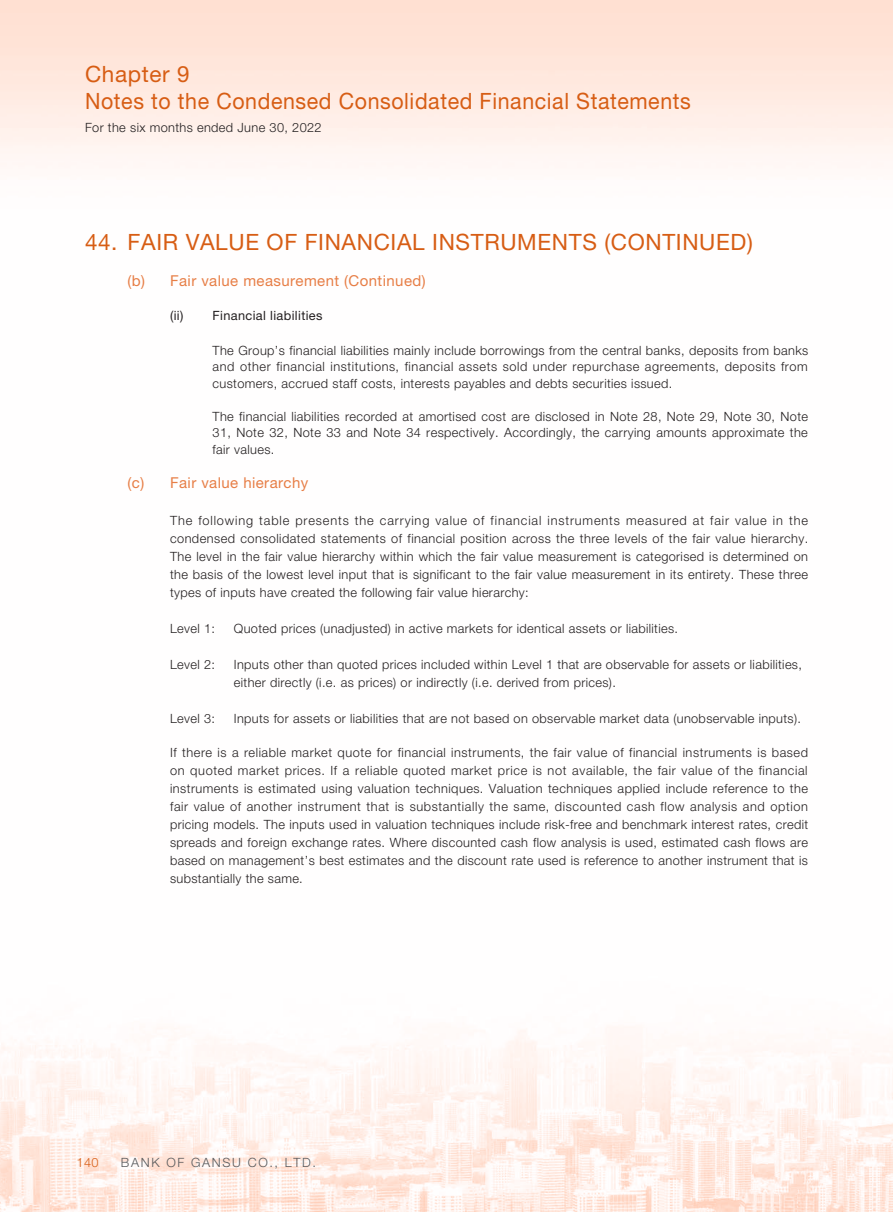
<style>
.page{position:relative;width:893px;height:1212px;background:#fff}
.page>*{position:absolute;margin:0;border:0;box-sizing:border-box;transform-origin:0 0}
.t1{font:22.5px/27px "Helvetica Neue LT Std";letter-spacing:.03em;color:#d75d14}
.t2{font:15px "Helvetica Neue LT Std";letter-spacing:.03em;color:#e77e46}
.t3{font:300 12.75px/18px "Helvetica Neue LT Std";letter-spacing:.03em;color:#231f20;text-align:justify}
.t4{font:12.75px "Helvetica Neue LT Std";letter-spacing:.03em;color:#231f20}
.t5{font:300 12.75px "Helvetica Neue LT Std";letter-spacing:.13em;color:#57585a}
.t6{font:300 12.75px "Helvetica Neue LT Std";color:#d75d14}
</style>
<div class="page">
<img style="left:0;top:0;width:893px;height:1212px">
<h1 class="t1" style="left:85px;top:61px;width:607px">Chapter 9<br>Notes to the Condensed Consolidated Financial Statements</h1>
<p class="t3" style="left:85px;top:118px;width:238px">For the six months ended June 30, 2022</p>
<h1 class="t1" style="left:85px;top:228px;width:669px">44. FAIR VALUE OF FINANCIAL INSTRUMENTS (CONTINUED)</h1>
<p class="t2" style="left:128px;top:272px;width:300px">(b) Fair value measurement (Continued)</p>
<p class="t4" style="left:170px;top:308px;width:15px">(ii)</p>
<p class="t4" style="left:213px;top:308px;width:111px">Financial liabilities</p>
<p class="t3" style="left:213px;top:342px;width:597px;line-height:16.5px">The Group’s financial liabilities mainly include borrowings from the central banks, deposits from banks and other financial institutions, financial assets sold under repurchase agreements, deposits from customers, accrued staff costs, interests payables and debts securities issued.</p>
<p class="t3" style="left:213px;top:408px;width:597px;line-height:16.5px">The financial liabilities recorded at amortised cost are disclosed in Note 28, Note 29, Note 30, Note 31, Note 32, Note 33 and Note 34 respectively. Accordingly, the carrying amounts approximate the fair values.</p>
<p class="t2" style="left:128px;top:474px;width:182px">(c) Fair value hierarchy</p>
<p class="t3" style="left:170px;top:511px;width:640px">The following table presents the carrying value of financial instruments measured at fair value in the condensed consolidated statements of financial position across the three levels of the fair value hierarchy.<br>The level in the fair value hierarchy within which the fair value measurement is categorised is determined on the basis of the lowest level input that is significant to the fair value measurement in its entirety. These three types of inputs have created the following fair value hierarchy:</p>
<p class="t3" style="left:170px;top:619px;width:47px">Level 1:</p>
<p class="t3" style="left:234px;top:619px;width:446px">Quoted prices (unadjusted) in active markets for identical assets or liabilities.</p>
<p class="t3" style="left:170px;top:655px;width:47px">Level 2:</p>
<p class="t3" style="left:234px;top:655px;width:570px">Inputs other than quoted prices included within Level 1 that are observable for assets or liabilities, either directly (i.e. as prices) or indirectly (i.e. derived from prices).</p>
<p class="t3" style="left:170px;top:709px;width:47px">Level 3:</p>
<p class="t3" style="left:234px;top:709px;width:569px">Inputs for assets or liabilities that are not based on observable market data (unobservable inputs).</p>
<p class="t3" style="left:170px;top:743px;width:640px">If there is a reliable market quote for financial instruments, the fair value of financial instruments is based on quoted market prices. If a reliable quoted market price is not available, the fair value of the financial instruments is estimated using valuation techniques. Valuation techniques applied include reference to the fair value of another instrument that is substantially the same, discounted cash flow analysis and option pricing models. The inputs used in valuation techniques include risk-free and benchmark interest rates, credit spreads and foreign exchange rates. Where discounted cash flow analysis is used, estimated cash flows are based on management’s best estimates and the discount rate used is reference to another instrument that is substantially the same.</p>
<p class="t6" style="left:77px;top:1155px;width:23px">140</p>
<p class="t5" style="left:121px;top:1155px;width:197px">BANK OF GANSU CO., LTD.</p>
</div>
